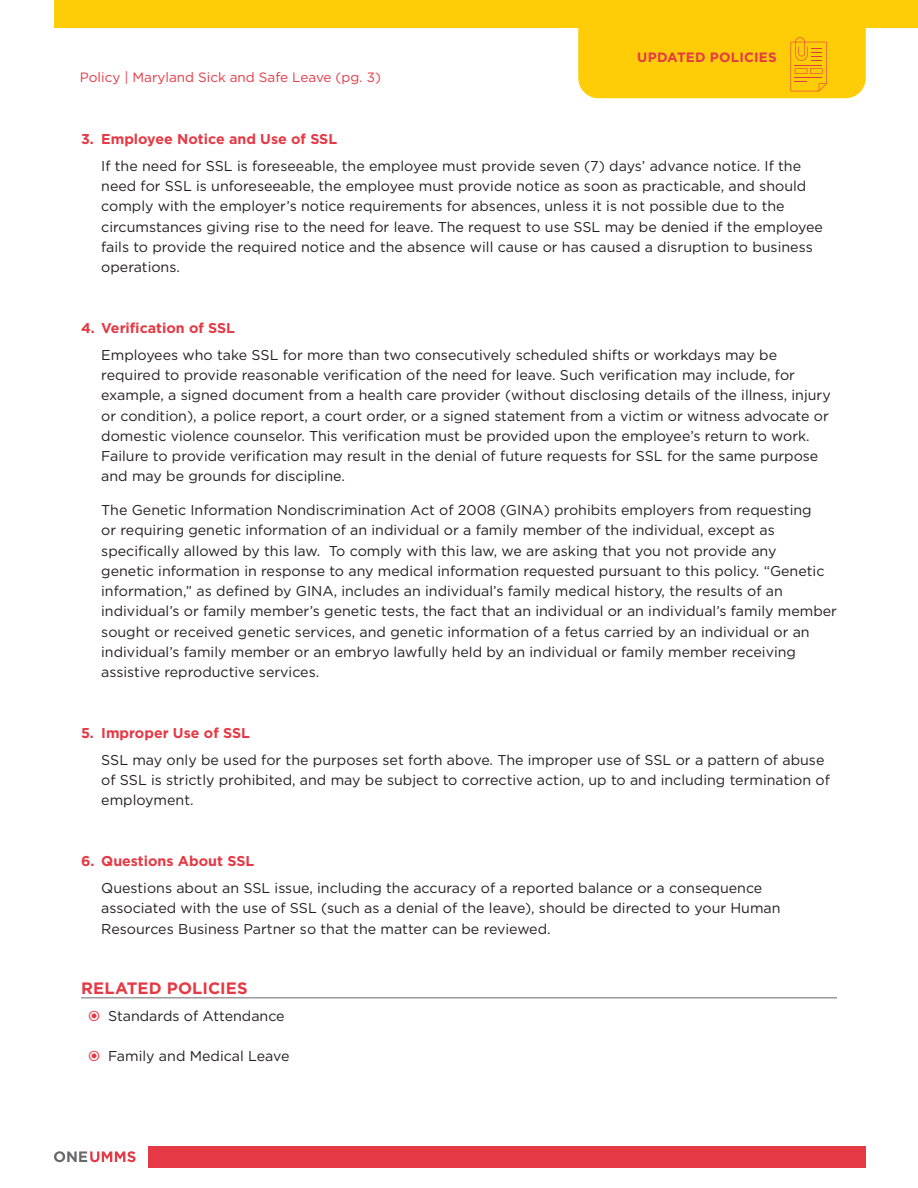
<style>
.page{position:relative;width:918px;height:1188px;background:#fff}
.page>*{position:absolute;margin:0;border:0;box-sizing:border-box;transform-origin:0 0}
.Section__H2_11pt__au{font:700 16.5px "Gotham";letter-spacing:.01em;color:#e53945}
.Policy__SubNumber_Bo{font:14.25px/20.2px "Gotham";color:#231f20}
.t1{font:700 14.25px "Gotham";color:#e53945}
.Page_Head__section_t{font:13.5px "Gotham";color:#e53945}
.t2{font:700 13.5px "Gotham";letter-spacing:.015em;color:#e53945}
</style>
<div class="page">
<div style="left:148px;top:1146px;width:718px;height:21px;background:#e53945"></div>
<svg style="left:54px;top:1151px;width:82px;height:11px"></svg>
<div style="left:578px;top:6px;width:288px;height:92px;background:#fecd08;border-radius:20px"></div>
<div style="left:54px;top:0;width:864px;height:28px;background:#fecd08"></div>
<svg style="left:791px;top:37px;width:36px;height:54px"></svg>
<hr style="left:81px;top:998px;width:756px;height:1px;background:#69696c">
<p class="Page_Head__section_t" style="left:80px;top:69px;width:302px">Policy | Maryland Sick and Safe Leave (pg. 3)</p>
<p class="t2" style="left:637px;top:48px;width:141px">UPDATED POLICIES</p>
<p class="t1" style="left:81px;top:129px;width:258px">3. Employee Notice and Use of SSL</p>
<p class="Policy__SubNumber_Bo" style="left:101px;top:155px;width:723px">If the need for SSL is foreseeable, the employee must provide seven (7) days’ advance notice. If the need for SSL is unforeseeable, the employee must provide notice as soon as practicable, and should comply with the employer’s notice requirements for absences, unless it is not possible due to the circumstances giving rise to the need for leave. The request to use SSL may be denied if the employee fails to provide the required notice and the absence will cause or has caused a disruption to business operations.</p>
<p class="t1" style="left:81px;top:318px;width:156px">4. Verification of SSL</p>
<p class="Policy__SubNumber_Bo" style="left:101px;top:344px;width:731px">Employees who take SSL for more than two consecutively scheduled shifts or workdays may be required to provide reasonable verification of the need for leave. Such verification may include, for example, a signed document from a health care provider (without disclosing details of the illness, injury or condition), a police report, a court order, or a signed statement from a victim or witness advocate or domestic violence counselor. This verification must be provided upon the employee’s return to work.<br>Failure to provide verification may result in the denial of future requests for SSL for the same purpose and may be grounds for discipline.</p>
<p class="Policy__SubNumber_Bo" style="left:101px;top:500px;width:737px">The Genetic Information Nondiscrimination Act of 2008 (GINA) prohibits employers from requesting<br>or requiring genetic information of an individual or a family member of the individual, except as specifically allowed by this law. To comply with this law, we are asking that you not provide any<br>genetic information in response to any medical information requested pursuant to this policy. “Genetic information,” as defined by GINA, includes an individual’s family medical history, the results of an individual’s or family member’s genetic tests, the fact that an individual or an individual’s family member sought or received genetic services, and genetic information of a fetus carried by an individual or an individual’s family member or an embryo lawfully held by an individual or family member receiving assistive reproductive services.</p>
<p class="t1" style="left:81px;top:723px;width:171px">5. Improper Use of SSL</p>
<p class="Policy__SubNumber_Bo" style="left:101px;top:749px;width:730px">SSL may only be used for the purposes set forth above. The improper use of SSL or a pattern of abuse of SSL is strictly prohibited, and may be subject to corrective action, up to and including termination of employment.</p>
<p class="t1" style="left:81px;top:852px;width:175px">6. Questions About SSL</p>
<p class="Policy__SubNumber_Bo" style="left:101px;top:878px;width:681px">Questions about an SSL issue, including the accuracy of a reported balance or a consequence associated with the use of SSL (such as a denial of the leave), should be directed to your Human<br>Resources Business Partner so that the matter can be reviewed.</p>
<p class="Section__H2_11pt__au" style="left:81px;top:977px;width:168px">RELATED POLICIES</p>
<p class="Policy__SubNumber_Bo" style="left:108px;top:1005px;width:178px">Standards of Attendance</p>
<p class="Policy__SubNumber_Bo" style="left:108px;top:1046px;width:183px">Family and Medical Leave</p>
</div>
